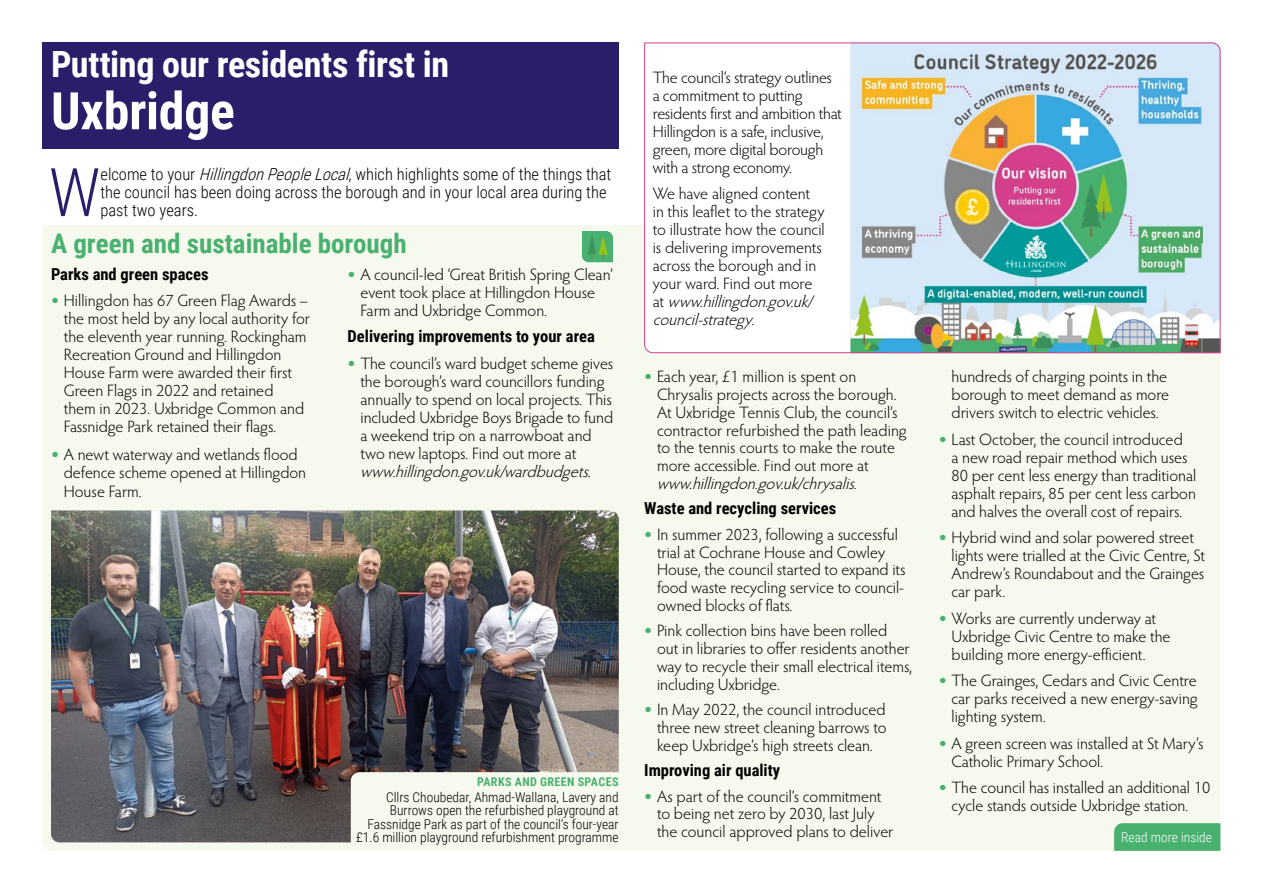
<style>
.page{position:relative;width:1263px;height:892px;background:#fff}
.page>*{position:absolute;margin:0;border:0;box-sizing:border-box;transform-origin:0 0}
.t1{font:300 67.2px "Roboto Condensed";color:#281e69}
.t2{font:700 51.75px "Roboto Condensed";letter-spacing:-.005em;color:#fff}
.t3{font:700 36.15px "Roboto Condensed";letter-spacing:-.01em;color:#fff}
.t4{font:700 27px "Roboto Condensed";color:#49b170}
.t5{font:300 16.5px/18px "Hypatia Sans Pro";color:#000}
.t6{font:300 16.5px/18px "Roboto Condensed";color:#000}
.t7{font:700 16.5px "Roboto Condensed";color:#000}
.t8{font:300 13.5px/13.5px "Roboto Condensed";color:#000;text-align:right}
.t9{font:300 13.5px "Roboto Condensed";color:#fff}
.t10{font:700 12px "Roboto Condensed";letter-spacing:.035em;color:#49b170}
.s1{font-style:italic}
.s2{font-family:"DINOT";font-weight:700;color:#49b170}
</style>
<div class="page">
<div style="left:43px;top:226px;width:1177px;height:624px;background:#f6f9ed"></div>
<div style="left:43px;top:43px;width:576px;height:106px;background:#281e69"></div>
<img style="left:51px;top:510px;width:568px;height:332px">
<div style="left:351px;top:772px;width:272px;height:74px;background:#f6f9ed"></div>
<div style="left:1114px;top:823px;width:106px;height:27px;background:#49b170"></div>
<svg style="left:580px;top:230px;width:34px;height:34px"></svg>
<img style="left:644px;top:42px;width:577px;height:311px">
<h3 class="t3" style="left:51px;top:39px;width:400px">Putting our residents first in</h3>
<h2 class="t2" style="left:51px;top:75px;width:185px">Uxbridge</h2>
<h1 class="t1" style="left:49px;top:145px;width:53px">W</h1>
<p class="t6" style="left:100px;top:165px;width:512px">elcome to your <span class="s1">HillingdonPeopleLocal</span>, which highlights some of the things that the council has been doing across the borough and in your local area during the past two years.</p>
<h3 class="t4" style="left:51px;top:225px;width:357px">A green and sustainable borough</h3>
<p class="t7" style="left:51px;top:262px;width:159px">Parks and green spaces</p>
<p class="t5" style="left:64px;top:291px;width:248px;text-indent:-13px"><span class="s2">•</span> Hillingdon has 67 Green Flag Awards – the most held by any local authority for the eleventh year running. Rockingham Recreation Ground and Hillingdon House Farm were awarded their first Green Flags in 2022 and retained<br>them in 2023. Uxbridge Common and Fassnidge Park retained their flags.</p>
<p class="t5" style="left:64px;top:445px;width:244px;text-indent:-13px"><span class="s2">•</span> A newt waterway and wetlands flood defence scheme opened at Hillingdon<br>House Farm.</p>
<p class="t5" style="left:360px;top:265px;width:254px;text-indent:-13px"><span class="s2">•</span> A council-led ‘Great British Spring Clean’ event took place at Hillingdon House<br>Farm and Uxbridge Common.</p>
<p class="t7" style="left:348px;top:325px;width:249px">Delivering improvements to your area</p>
<p class="t5" style="left:360px;top:354px;width:255px;text-indent:-13px"><span class="s2">•</span> The council’s ward budget scheme gives the borough’s ward councillors funding annually to spend on local projects. This included Uxbridge Boys Brigade to fund a weekend trip on a narrowboat and two new laptops. Find out more at <span class="s1">www.hillingdon.gov.uk/wardbudgets</span>.</p>
<p class="t10" style="left:477px;top:773px;width:143px">PARKS AND GREEN SPACES</p>
<p class="t8" style="left:356px;top:789px;width:264px">Cllrs Choubedar, Ahmad-Wallana, Lavery and Burrows open the refurbished playground at Fassnidge Park as part of the council’s four-year £1.6 million playground refurbishment programme</p>
<p class="t5" style="left:653px;top:68px;width:191px">The council’s strategy outlines a commitment to putting residents first and ambition that<br>Hillingdon is a safe, inclusive, green, more digital borough with a strong economy.</p>
<p class="t5" style="left:653px;top:184px;width:174px">We have aligned content in this leaflet to the strategy to illustrate how the council is delivering improvements across the borough and in your ward. Find out more<br>a t <span class="s1">www.hillingdon.gov.uk/ council-strategy</span>.</p>
<p class="t5" style="left:657px;top:367px;width:251px;text-indent:-13px"><span class="s2">•</span> Each year, £1 million is spent on Chrysalis projects across the borough.<br>At Uxbridge Tennis Club, the council’s contractor refurbished the path leading to the tennis courts to make the route more accessible. Find out more at <span class="s1">www.hillingdon.gov.uk/chrysalis</span>.</p>
<p class="t7" style="left:644px;top:497px;width:193px">Waste and recycling services</p>
<p class="t5" style="left:657px;top:525px;width:250px;text-indent:-13px"><span class="s2">•</span> In summer 2023, following a successful trial at Cochrane House and Cowley House, the council started to expand its food waste recycling service to council&shy;owned blocks of flats.</p>
<p class="t5" style="left:657px;top:621px;width:257px;text-indent:-13px"><span class="s2">•</span> Pink collection bins have been rolled out in libraries to offer residents another way to recycle their small electrical items, including Uxbridge.</p>
<p class="t5" style="left:657px;top:700px;width:231px;text-align:justify;text-indent:-13px"><span class="s2">•</span> In May 2022, the council introduced three new street cleaning barrows to keep Uxbridge’s high streets clean.</p>
<p class="t7" style="left:644px;top:758px;width:137px">Improving air quality</p>
<p class="t5" style="left:657px;top:786px;width:238px;text-indent:-13px"><span class="s2">•</span> As part of the council’s commitment to being net zero by 2030, last July the council approved plans to deliver</p>
<p class="t5" style="left:951px;top:367px;width:219px">hundreds of charging points in the borough to meet demand as more drivers switch to electric vehicles.</p>
<p class="t5" style="left:951px;top:429px;width:246px;text-indent:-13px"><span class="s2">•</span> Last October, the council introduced<br>a new road repair method which uses 80 per cent less energy than traditional asphalt repairs, 85 per cent less carbon and halves the overall cost of repairs.</p>
<p class="t5" style="left:951px;top:528px;width:255px;text-indent:-13px"><span class="s2">•</span> Hybrid wind and solar powered street lights were trialled at the Civic Centre, St<br>Andrew’s Roundabout and the Grainges car park.</p>
<p class="t5" style="left:951px;top:608px;width:221px;text-indent:-13px"><span class="s2">•</span> Works are currently underway at<br>Uxbridge Civic Centre to make the building more energy-efficient.</p>
<p class="t5" style="left:951px;top:671px;width:248px;text-align:justify;text-indent:-13px"><span class="s2">•</span> The Grainges, Cedars and Civic Centre car parks received a new energy-saving lighting system.</p>
<p class="t5" style="left:951px;top:733px;width:254px;text-indent:-13px"><span class="s2">•</span> A green screen was installed at St Mary’s<br>Catholic Primary School.</p>
<p class="t5" style="left:939px;top:778px;width:273px;text-align:center"><span class="s2">•</span> The council has installed an additional 10 cycle stands outside Uxbridge station.</p>
<p class="t9" style="left:1121px;top:828px;width:92px">Read more inside</p>
</div>
